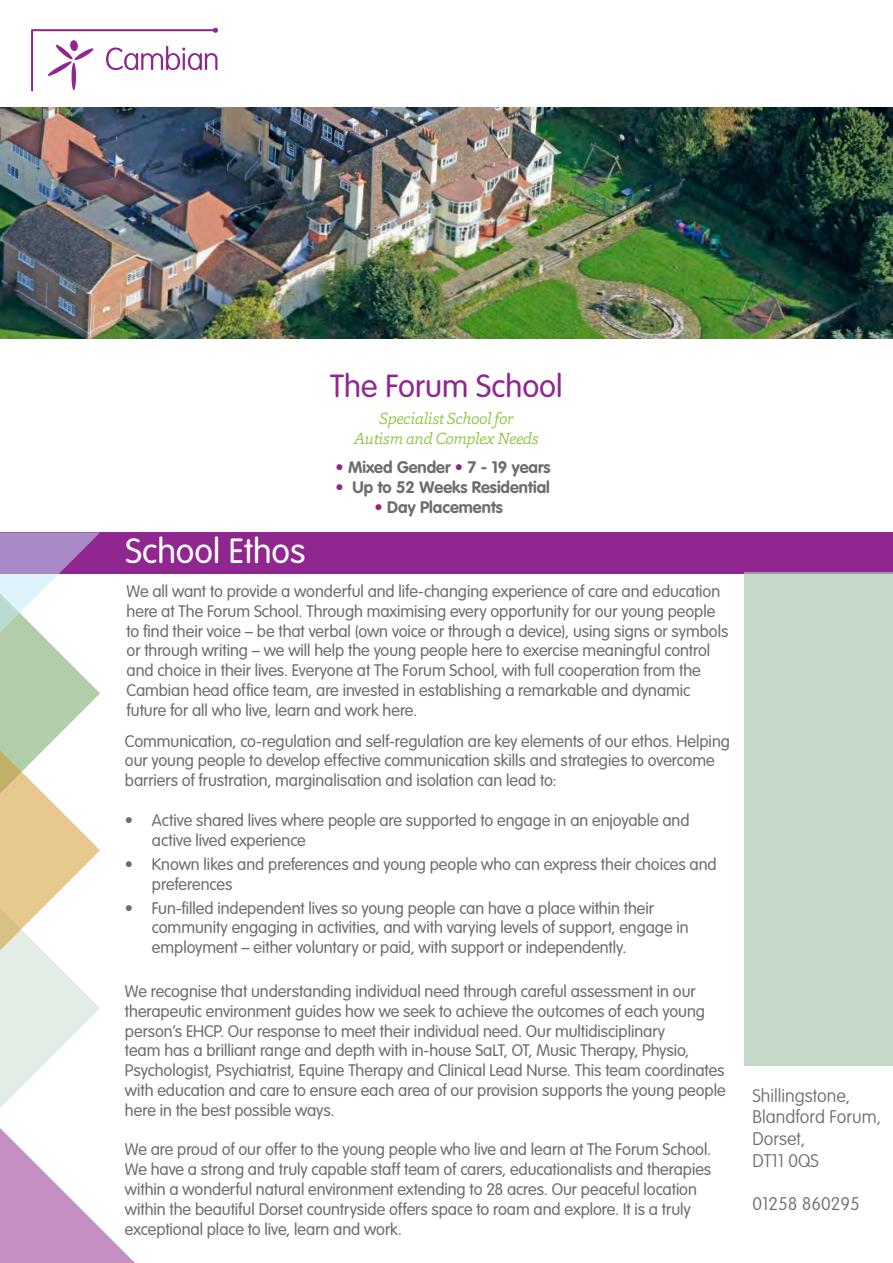
<style>
.page{position:relative;width:893px;height:1263px;background:#fff}
.page>*{position:absolute;margin:0;border:0;box-sizing:border-box;transform-origin:0 0}
._06_Spread_title{font:300 34.5px "VAG Rounded Std";color:#fff}
.t1{font:300 31.5px "VAG Rounded Std";color:#90268f}
.t2{font:100 18px/21.6px "VAG Rounded Std";color:#6c6d70}
._05_Body_text___2mm{font:300 16.5px/19.8px "VAG Rounded Std";letter-spacing:-.005em;color:#6c6d70}
.Heading{font:700 16.5px "VAG Rounded Std";color:#6c6d70}
._06_Spread_title-2{font:italic 300 16.5px "Capita";letter-spacing:-.03em;color:#8bc63e}
.s1{color:#90268f}
.s2{color:#9f1b81}
</style>
<div class="page">
<svg style="left:0;top:1143px;width:135px;height:120px;fill:#c58ec5"></svg>
<svg style="left:31px;top:28px;width:187px;height:63px"></svg>
<div style="left:0;top:533px;width:893px;height:41px;background:#90268f"></div>
<div style="left:744px;top:572px;width:149px;height:493px;background:#c5d9c9"></div>
<svg style="left:0;top:532px;width:100px;height:611px"></svg>
<img style="left:0;top:108px;width:893px;height:230px">
<p class="t1" style="left:330px;top:368px;width:234px">The Forum School</p>
<p class="_06_Spread_title-2" style="left:379px;top:408px;width:136px">Specialist School for</p>
<p class="_06_Spread_title-2" style="left:354px;top:427px;width:187px">Autism and Complex Needs</p>
<p class="_06_Spread_title" style="left:125px;top:531px;width:181px">School Ethos</p>
<p class="Heading" style="left:335px;top:458px;width:217px"><span class="s1">•</span> Mixed Gender <span class="s1">•</span> 7 - 19 years</p>
<p class="Heading" style="left:335px;top:477px;width:216px"><span class="s1">•</span> Up to 52 Weeks Residential</p>
<p class="Heading" style="left:375px;top:497px;width:130px"><span class="s2">•</span> Day Placements</p>
<p class="_05_Body_text___2mm" style="left:127px;top:582px;width:603px">We all want to provide a wonderful and life-changing experience of care and education here at The Forum School. Through maximising every opportunity for our young people to find their voice – be that verbal (own voice or through a device), using signs or symbols or through writing – we will help the young people here to exercise meaningful control and choice in their lives. Everyone at The Forum School, with full cooperation from the Cambian head office team, are invested in establishing a remarkable and dynamic future for all who live, learn and work here.</p>
<p class="_05_Body_text___2mm" style="left:125px;top:731px;width:607px">Communication, co-regulation and self-regulation are key elements of our ethos. Helping our young people to develop effective communication skills and strategies to overcome barriers of frustration, marginalisation and isolation can lead to:</p>
<p class="_05_Body_text___2mm" style="left:152px;top:811px;width:539px;text-indent:-27px">• Active shared lives where people are supported to engage in an enjoyable and active lived experience</p>
<p class="_05_Body_text___2mm" style="left:152px;top:855px;width:566px;text-indent:-27px">• Known likes and preferences and young people who can express their choices and preferences</p>
<p class="_05_Body_text___2mm" style="left:152px;top:898px;width:538px;text-indent:-27px">• Fun-filled independent lives so young people can have a place within their community engaging in activities, and with varying levels of support, engage in employment – either voluntary or paid, with support or independently.</p>
<p class="_05_Body_text___2mm" style="left:125px;top:982px;width:602px">We recognise that understanding individual need through careful assessment in our therapeutic environment guides how we seek to achieve the outcomes of each young person’s EHCP. Our response to meet their individual need. Our multidisciplinary<br>team has a brilliant range and depth with in-house SaLT, OT, Music Therapy, Physio, Psychologist, Psychiatrist, Equine Therapy and Clinical Lead Nurse. This team coordinates with education and care to ensure each area of our provision supports the young people here in the best possible ways.</p>
<p class="_05_Body_text___2mm" style="left:125px;top:1140px;width:588px">We are proud of our offer to the young people who live and learn at The Forum School.<br>We have a strong and truly capable staff team of carers, educationalists and therapies within a wonderful natural environment extending to 28 acres. Our peaceful location within the beautiful Dorset countryside offers space to roam and explore. It is a truly exceptional place to live, learn and work.</p>
<p class="t2" style="left:752px;top:1085px;width:99px">Shillingstone,</p>
<p class="t2" style="left:752px;top:1107px;width:130px">Blandford Forum,<br>Dorset,</p>
<p class="t2" style="left:752px;top:1150px;width:68px">DT11 0QS</p>
<p class="t2" style="left:752px;top:1193px;width:109px">01258 860295</p>
</div>
